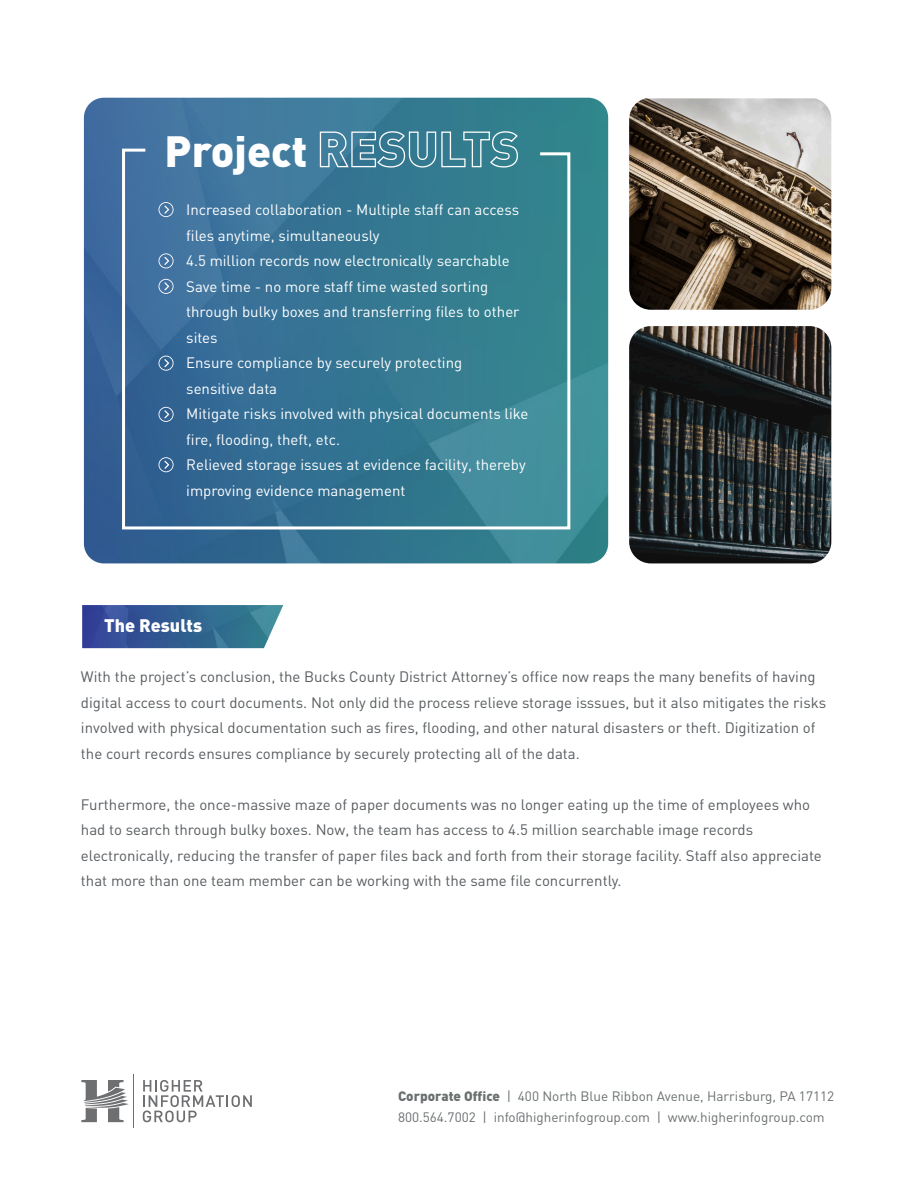
<style>
.page{position:relative;width:918px;height:1188px;background:#fff}
.page>*{position:absolute;margin:0;border:0;box-sizing:border-box;transform-origin:0 0}
.t1{font:900 43.2px "DIN";color:#fff}
.t2{font:900 18px "DIN";color:#fff}
.t3{font:15px/25.5px "DIN";color:#585d60}
.t4{font:15px/25.5px "DIN";color:#fff}
.t5{font:13.5px/21px "DIN";color:#6a6f70}
.s1{font-weight:900}
</style>
<div class="page">
<svg style="left:81px;top:1080px;width:48px;height:42px"></svg>
<svg style="left:143px;top:1080px;width:109px;height:42px"></svg>
<hr style="left:133px;top:1074px;width:1px;height:54px;background:#6e6f71">
<img style="left:82px;top:605px;width:201px;height:43px">
<img style="left:84px;top:98px;width:524px;height:465px">
<svg style="left:319px;top:131px;width:200px;height:16px;background:#5c95a7"></svg>
<svg style="left:121px;top:147px;width:451px;height:384px;background:#3c7a97"></svg>
<svg style="left:159px;top:202px;width:15px;height:15px"></svg>
<svg style="left:159px;top:253px;width:15px;height:15px"></svg>
<svg style="left:159px;top:279px;width:15px;height:15px"></svg>
<svg style="left:159px;top:356px;width:15px;height:15px"></svg>
<svg style="left:159px;top:407px;width:15px;height:15px"></svg>
<svg style="left:159px;top:457px;width:15px;height:15px"></svg>
<img style="left:629px;top:98px;width:202px;height:212px">
<img style="left:629px;top:326px;width:202px;height:237px">
<h1 class="t1" style="left:165px;top:122px;width:144px">Project</h1>
<p class="t4" style="left:186px;top:197px;width:344px">Increased collaboration - Multiple staff can access files anytime, simultaneously<br>4.5 million records now electronically searchable Save time - no more staff time wasted sorting through bulky boxes and transferring files to other sites<br>Ensure compliance by securely protecting<br>sensitive data<br>Mitigate risks involved with physical documents like fire, flooding, theft, etc.<br>Relieved storage issues at evidence facility, thereby improving evidence management</p>
<p class="t2" style="left:104px;top:614px;width:99px">The Results</p>
<p class="t3" style="left:81px;top:664px;width:747px">With the project’s conclusion, the Bucks County District Attorney’s office now reaps the many benefits of having digital access to court documents. Not only did the process relieve storage isssues, but it also mitigates the risks involved with physical documentation such as fires, flooding, and other natural disasters or theft. Digitization of the court records ensures compliance by securely protecting all of the data.</p>
<p class="t3" style="left:81px;top:791px;width:742px">Furthermore, the once-massive maze of paper documents was no longer eating up the time of employees who had to search through bulky boxes. Now, the team has access to 4.5 million searchable image records electronically, reducing the transfer of paper files back and forth from their storage facility. Staff also appreciate that more than one team member can be working with the same file concurrently.</p>
<p class="t5" style="left:398px;top:1086px;width:438px"><span class="s1">Corporate Office</span> | 400 North Blue Ribbon Avenue, Harrisburg, PA 17112<br>800.564.7002 | info@higherinfogroup.com | www.higherinfogroup.com</p>
</div>
